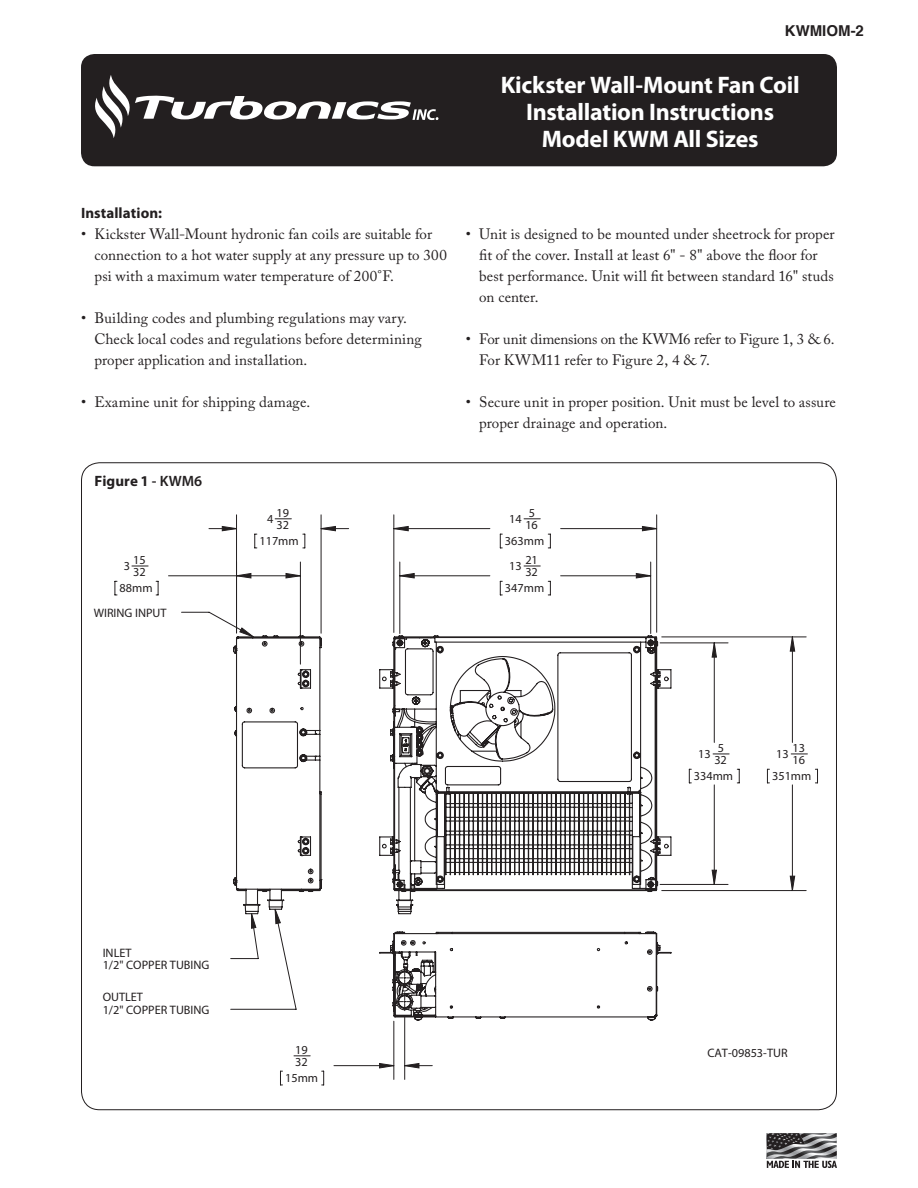
<style>
.page{position:relative;width:918px;height:1188px;background:#fff}
.page>*{position:absolute;margin:0;border:0;box-sizing:border-box;transform-origin:0 0}
.t1{font:700 24px "Myriad Pro";letter-spacing:-.015em;color:#fff}
.t2{font:15px/21px "Adobe Caslon Pro";letter-spacing:.005em;color:#231f20}
.t3{font:700 15px "Myriad Pro";letter-spacing:.005em;color:#231f20}
.t4{font:700 15px "Helvetica";color:#231f20}
.t5{font:12.3px/12.5px "Myriad Pro";color:#231f20}
.s1{font-weight:600}
</style>
<div class="page">
<svg style="left:767px;top:1133px;width:70px;height:35px;background:#7f7e80"></svg>
<svg style="left:222px;top:526px;width:573px;height:542px"></svg>
<svg style="left:232px;top:634px;width:440px;height:387px"></svg>
<div style="left:81px;top:54px;width:756px;height:112px;background:#231f20;border-radius:14px"></div>
<svg style="left:95px;top:75px;width:343px;height:63px"></svg>
<p class="t4" style="left:785px;top:20px;width:81px">KWMIOM-2</p>
<p class="t1" style="left:501px;top:71px;width:300px">Kickster Wall-Mount Fan Coil</p>
<p class="t1" style="left:526px;top:98px;width:249px">Installation Instructions</p>
<p class="t1" style="left:542px;top:125px;width:218px">Model KWM All Sizes</p>
<p class="t3" style="left:81px;top:205px;width:83px">Installation:</p>
<p class="t2" style="left:94px;top:224px;width:354px;text-indent:-14px">• Kickster Wall-Mount hydronic fan coils are suitable for connection to a hot water supply at any pressure up to 300 psi with a maximum water temperature of 200°F.</p>
<p class="t2" style="left:94px;top:308px;width:329px;text-indent:-14px">• Building codes and plumbing regulations may vary.<br>Check local codes and regulations before determining proper application and installation.</p>
<p class="t2" style="left:81px;top:392px;width:231px">• Examine unit for shipping damage.</p>
<p class="t3" style="left:95px;top:473px;width:109px">Figure 1 <span class="s1">- KWM6</span></p>
<p class="t5" style="left:124px;top:560px;width:8px">3</p>
<p class="t5" style="left:133px;top:553px;width:14px">15<br>32</p>
<p class="t5" style="left:94px;top:576px;width:74px;line-height:24.6px;text-indent:26px">88mm<br>WIRING INPUT</p>
<p class="t5" style="left:267px;top:512px;width:8px">4</p>
<p class="t5" style="left:276px;top:506px;width:14px">19<br>32</p>
<p class="t5" style="left:259px;top:534px;width:41px">117mm</p>
<p class="t2" style="left:479px;top:223px;width:357px;text-indent:-14px">• Unit is designed to be mounted under sheetrock for proper fit of the cover. Install at least 6" - 8" above the floor for best performance. Unit will fit between standard 16" studs on center.</p>
<p class="t2" style="left:479px;top:328px;width:357px;text-indent:-14px">• For unit dimensions on the KWM6 refer to Figure 1, 3 &amp; 6.<br>For KWM11 refer to Figure 2, 4 &amp; 7.</p>
<p class="t2" style="left:479px;top:391px;width:358px;text-indent:-14px">• Secure unit in proper position. Unit must be level to assure proper drainage and operation.</p>
<p class="t5" style="left:509px;top:512px;width:14px">14</p>
<p class="t5" style="left:525px;top:506px;width:14px">5<br>16</p>
<p class="t5" style="left:509px;top:528px;width:37px;line-height:25.2px;text-indent:-4px">363mm<br>13</p>
<p class="t5" style="left:525px;top:553px;width:14px">21<br>32</p>
<p class="t5" style="left:505px;top:582px;width:41px">347mm</p>
<p class="t5" style="left:698px;top:748px;width:14px">13</p>
<p class="t5" style="left:714px;top:741px;width:14px">5<br>32</p>
<p class="t5" style="left:694px;top:770px;width:41px">334mm</p>
<p class="t5" style="left:776px;top:748px;width:14px">13</p>
<p class="t5" style="left:793px;top:741px;width:14px">13<br>16</p>
<p class="t5" style="left:772px;top:770px;width:41px">351mm</p>
<p class="t5" style="left:103px;top:946px;width:108px">INLET<br>1/2" COPPER TUBING</p>
<p class="t5" style="left:103px;top:991px;width:108px">OUTLET<br>1/2" COPPER TUBING</p>
<p class="t5" style="left:295px;top:1043px;width:14px">19<br>32</p>
<p class="t5" style="left:285px;top:1072px;width:35px">15mm</p>
<p class="t5" style="left:707px;top:1046px;width:82px">CAT-09853-TUR</p>
</div>
